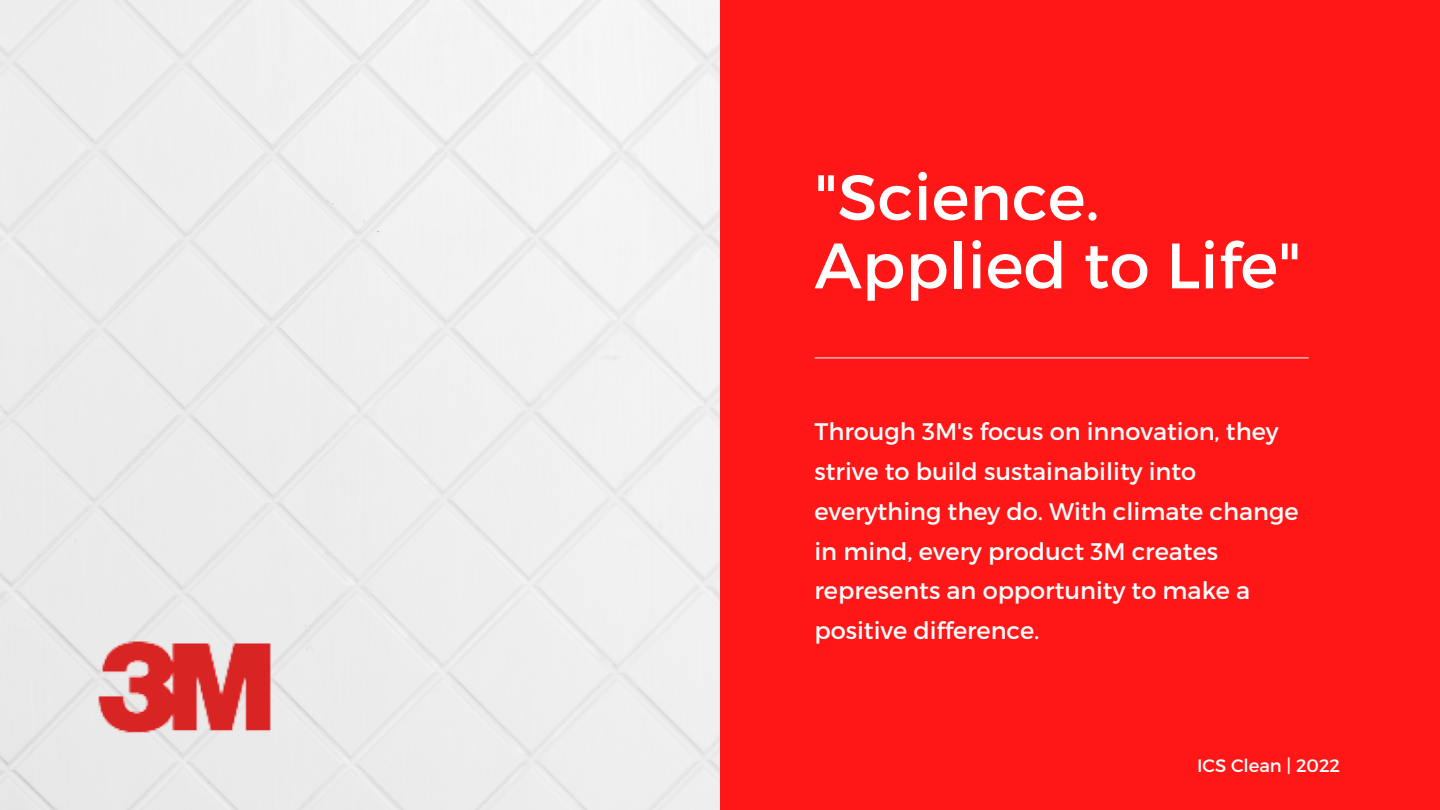
<style>
.page{position:relative;width:1440px;height:810px;background:#ff1616}
.page>*{position:absolute;margin:0;border:0;box-sizing:border-box;transform-origin:0 0}
.t1{font:64px/68.2px "Montserrat";color:#fff}
.t2{font:24px/39.8px "Montserrat";color:#fff}
.t3{font:18px "Montserrat";color:#feffff}
</style>
<div class="page">
<div style="left:0;top:0;width:720px;height:810px;background:#eee"></div>
<hr style="left:815px;top:358px;width:493px;height:1px;background:#fff">
<img style="left:48px;top:617px;width:243px;height:171px">
<h1 class="t1" style="left:814px;top:160px;width:488px">"Science.<br>Applied to Life"</h1>
<p class="t2" style="left:814px;top:411px;width:486px">Through 3M's focus on innovation, they strive to build sustainability into everything they do. With climate change in mind, every product 3M creates represents an opportunity to make a positive difference.</p>
<p class="t3" style="left:1197px;top:753px;width:144px">ICS Clean | 2022</p>
</div>
